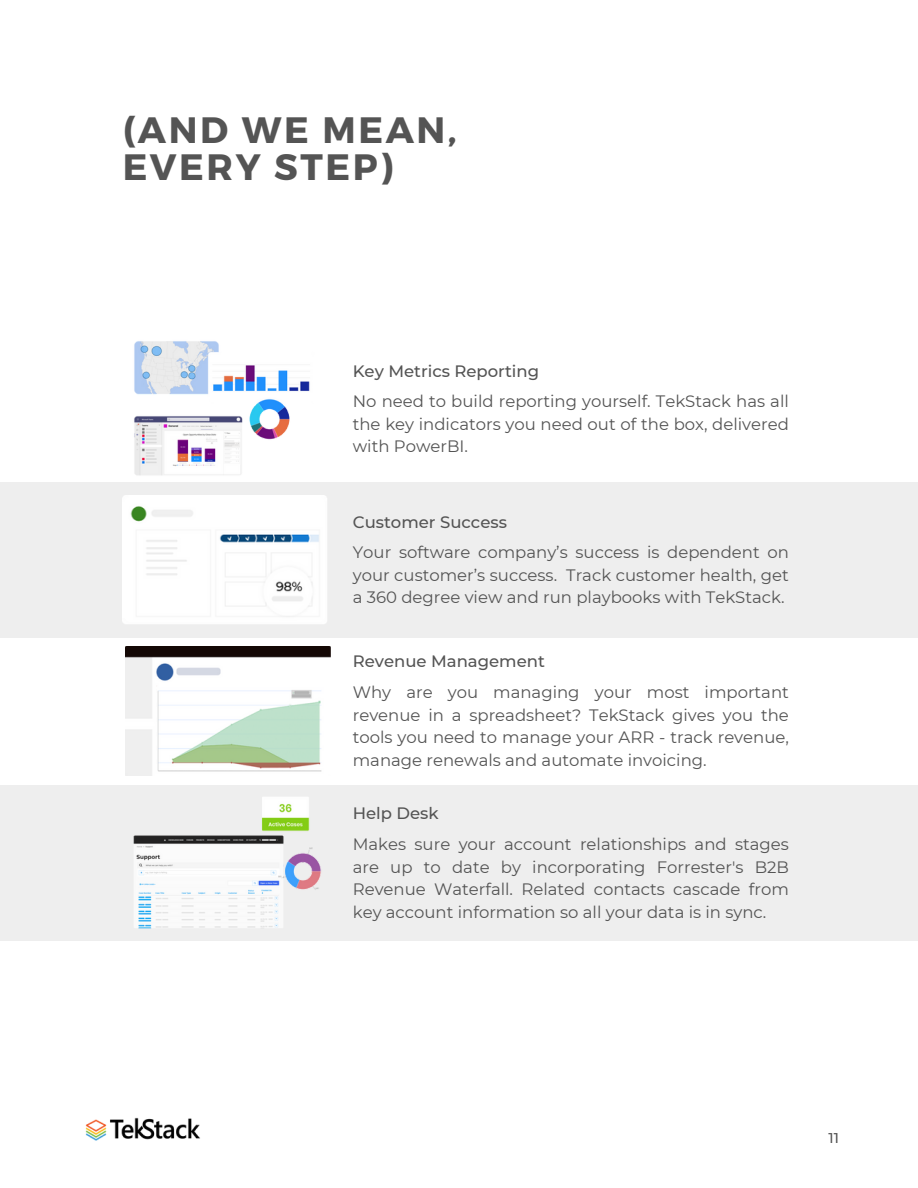
<style>
.page{position:relative;width:918px;height:1188px;background:#fff}
.page>*{position:absolute;margin:0;border:0;box-sizing:border-box;transform-origin:0 0}
.t1{font:700 36.75px/37px "Montserrat";letter-spacing:.07em;color:#545454}
.t2{font:16.5px/22.5px "Montserrat";color:#545454;text-align:justify}
.t3{font:500 16.5px "Montserrat";color:#545454}
.t4{font:500 14.1px "Montserrat";color:#545454}
</style>
<div class="page">
<img style="left:85px;top:1117px;width:115px;height:24px">
<div style="left:0;top:482px;width:918px;height:156px;background:#eee"></div>
<img style="left:123px;top:495px;width:204px;height:129px">
<div style="left:0;top:785px;width:918px;height:156px;background:#eee"></div>
<img style="left:126px;top:646px;width:205px;height:129px">
<img style="left:134px;top:341px;width:176px;height:135px">
<img style="left:133px;top:797px;width:188px;height:132px">
<h2 class="t1" style="left:123px;top:110px;width:336px">(AND WE MEAN,<br>EVERY STEP)</h2>
<h2 class="t3" style="left:353px;top:361px;width:188px">Key Metrics Reporting</h2>
<p class="t2" style="left:353px;top:390px;width:438px">No need to build reporting yourself. TekStack has all the key indicators you need out of the box, delivered with PowerBI.</p>
<p class="t3" style="left:353px;top:512px;width:156px">Customer Success</p>
<h2 class="t2" style="left:353px;top:541px;width:438px">Your software company’s success is dependent on your customer’s success. Track customer health, get a 360 degree view and run playbooks with TekStack.</h2>
<p class="t3" style="left:353px;top:651px;width:194px">Revenue Management</p>
<p class="t2" style="left:353px;top:681px;width:438px">Why are you managing your most important revenue in a spreadsheet? TekStack gives you the tools you need to manage your ARR - track revenue, manage renewals and automate invoicing.</p>
<p class="t3" style="left:353px;top:804px;width:87px">Help Desk</p>
<p class="t2" style="left:353px;top:833px;width:438px">Makes sure your account relationships and stages are up to date by incorporating Forrester's B2B Revenue Waterfall. Related contacts cascade from key account information so all your data is in sync.</p>
<p class="t4" style="left:828px;top:1130px;width:12px">11</p>
</div>
